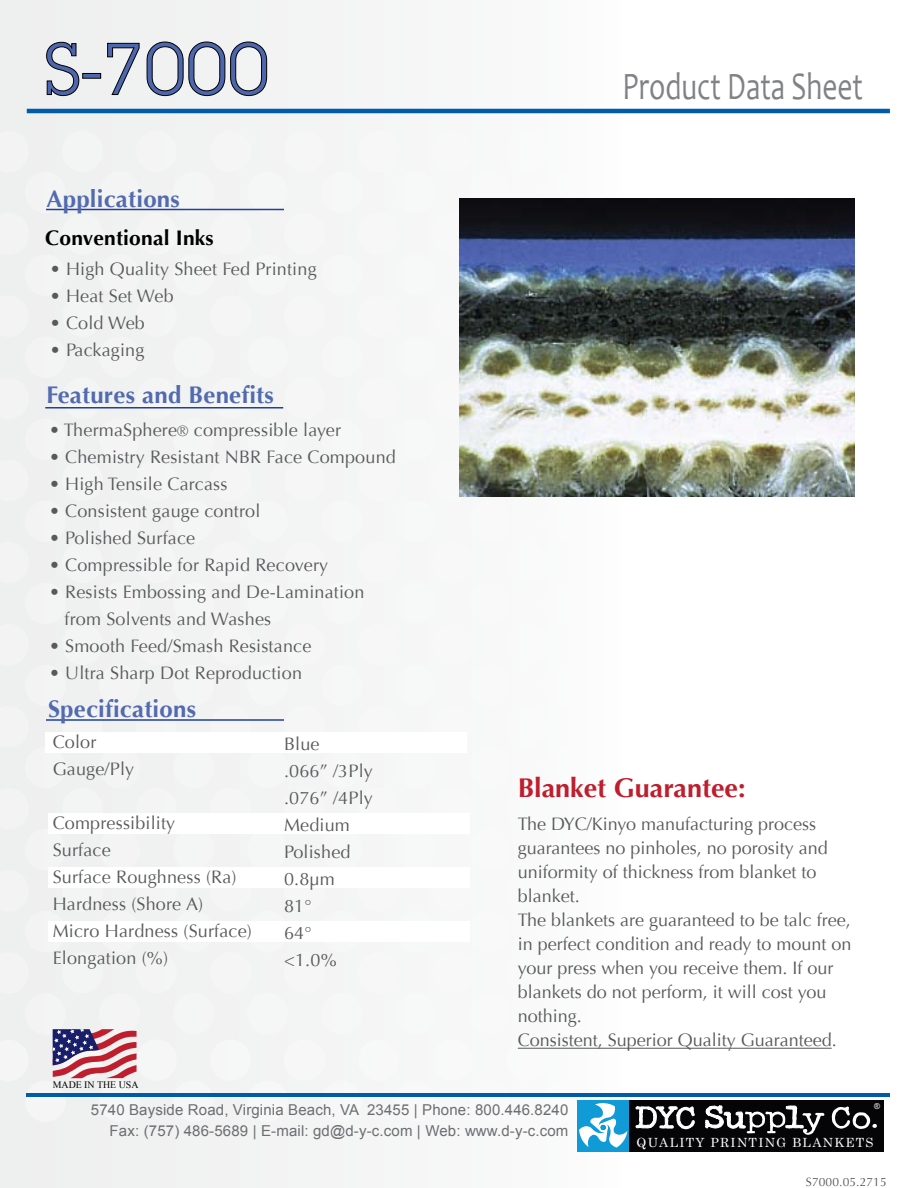
<style>
.page{position:relative;width:918px;height:1188px;background:#f7f7f7}
.page>*{position:absolute;margin:0;border:0;box-sizing:border-box;transform-origin:0 0}
.t1{font:72px "Lubalin Graph";color:#4e66ac}
.t2{font:39px "Candara";color:#808285;scale:.75 1}
.t3{font:700 27px "Optima";color:#be1e2d}
.t4{font:700 24px "Optima";letter-spacing:.01em;color:#526aae}
.t5{font:700 21px "Optima";letter-spacing:.01em;color:#000}
.t6{font:18px/27px "Optima";letter-spacing:.01em;color:#58595b}
.t7{font:15px/21px "Arial";letter-spacing:.01em;color:#6d6e71;text-align:right}
.t8{font:12.6px "Century";letter-spacing:.1em;color:#fff}
.t9{font:12px "Optima";letter-spacing:.01em;color:#58595b}
.t10{font:9.9px "Times New Roman";color:#000}
.t11{font:8.1px "Arial";color:#fff}
.s1{font-size:15px}
</style>
<div class="page">
<hr style="left:27px;top:1093px;width:863px;height:3px;background:#005baa">
<hr style="left:518px;top:1048px;width:314px;height:1px;background:#58595b">
<hr style="left:27px;top:109px;width:863px;height:4px;background:#005baa">
<div style="left:578px;top:1100px;width:305px;height:52px;background:#050508"></div>
<div style="left:578px;top:1100px;width:51px;height:52px;background:#109ad6"></div>
<svg style="left:635px;top:1106px;width:60px;height:24px"></svg>
<svg style="left:705px;top:1105px;width:119px;height:30px"></svg>
<svg style="left:832px;top:1107px;width:45px;height:22px"></svg>
<svg style="left:579px;top:1103px;width:48px;height:44px"></svg>
<div style="left:45px;top:732px;width:421px;height:21px;background:#fff"></div>
<div style="left:48px;top:813px;width:422px;height:21px;background:#fff"></div>
<div style="left:48px;top:867px;width:422px;height:21px;background:#fff"></div>
<div style="left:48px;top:921px;width:422px;height:21px;background:#fff"></div>
<hr style="left:46px;top:209px;width:238px;height:1px;background:#21409a">
<hr style="left:45px;top:407px;width:238px;height:2px;background:#21409a">
<hr style="left:46px;top:719px;width:238px;height:2px;background:#21409a">
<svg style="left:46px;top:42px;width:34px;height:54px"></svg>
<div style="left:82px;top:73px;width:19px;height:6px;border:1px solid #000"></div>
<svg style="left:107px;top:43px;width:33px;height:52px"></svg>
<svg style="left:146px;top:41px;width:121px;height:55px"></svg>
<svg style="left:53px;top:1029px;width:84px;height:49px"></svg>
<img style="left:460px;top:198px;width:395px;height:298px">
<h1 class="t1" style="left:45px;top:23px;width:226px">S-7000</h1>
<h3 class="t4" style="left:47px;top:185px;width:135px">Applications</h3>
<p class="t5" style="left:45px;top:225px;width:170px">Conventional Inks</p>
<p class="t6" style="left:50px;top:256px;width:268px">• High Quality Sheet Fed Printing</p>
<p class="t6" style="left:50px;top:283px;width:125px">• Heat Set Web</p>
<p class="t6" style="left:50px;top:310px;width:97px">• Cold Web</p>
<p class="t6" style="left:50px;top:337px;width:96px">• Packaging</p>
<h3 class="t4" style="left:47px;top:381px;width:229px">Features and Benefits</h3>
<p class="t6" style="left:49px;top:416px;width:294px">• ThermaSphere<span class="s1">®</span> compressible layer</p>
<p class="t6" style="left:49px;top:443px;width:348px">• Chemistry Resistant NBR Face Compound</p>
<p class="t6" style="left:49px;top:470px;width:180px">• High Tensile Carcass</p>
<p class="t6" style="left:49px;top:497px;width:213px">• Consistent gauge control</p>
<p class="t6" style="left:49px;top:524px;width:148px">• Polished Surface</p>
<p class="t6" style="left:49px;top:551px;width:281px">• Compressible for Rapid Recovery</p>
<p class="t6" style="left:65px;top:578px;width:301px;text-indent:-16px">• Resists Embossing and De-Lamination from Solvents and Washes</p>
<p class="t6" style="left:49px;top:632px;width:264px">• Smooth Feed/Smash Resistance</p>
<p class="t6" style="left:49px;top:659px;width:255px">• Ultra Sharp Dot Reproduction</p>
<h3 class="t4" style="left:48px;top:694px;width:150px">Specifications</h3>
<p class="t6" style="left:53px;top:729px;width:83px">Color<br>Gauge/Ply</p>
<p class="t6" style="left:53px;top:810px;width:201px">Compressibility<br>Surface<br>Surface Roughness (Ra)<br>Hardness (Shore A)<br>Micro Hardness (Surface)<br>Elongation (%)</p>
<p class="t6" style="left:284px;top:730px;width:90px">Blue<br>.066” /3Ply .076” /4Ply<br>Medium<br>Polished<br>0.8µm<br>81°<br>64°<br>&lt;1.0%</p>
<p class="t10" style="left:53px;top:1078px;width:87px">MADE IN THE USA</p>
<h2 class="t2" style="left:622px;top:63px;width:322px">Product Data Sheet</h2>
<h3 class="t3" style="left:518px;top:772px;width:229px">Blanket Guarantee:</h3>
<p class="t6" style="left:518px;top:813px;width:335px;line-height:24px">The DYC/Kinyo manufacturing process guarantees no pinholes, no porosity and uniformity of thickness from blanket to blanket.<br>The blankets are guaranteed to be talc free, in perfect condition and ready to mount on your press when you receive them. If our blankets do not perform, it will cost you nothing.<br>Consistent, Superior Quality Guaranteed.</p>
<p class="t7" style="left:91px;top:1100px;width:479px">5740 Bayside Road, Virginia Beach, VA 23455 | Phone: 800.446.8240<br>Fax: (757) 486-5689 | E-mail: gd@d-y-c.com | Web: www.d-y-c.com</p>
<p class="t11" style="left:874px;top:1101px;width:7px">®</p>
<p class="t8" style="left:637px;top:1132px;width:239px">QUALITY PRINTING BLANKETS</p>
<p class="t9" style="left:806px;top:1175px;width:82px">S7000.05.2715</p>
</div>
